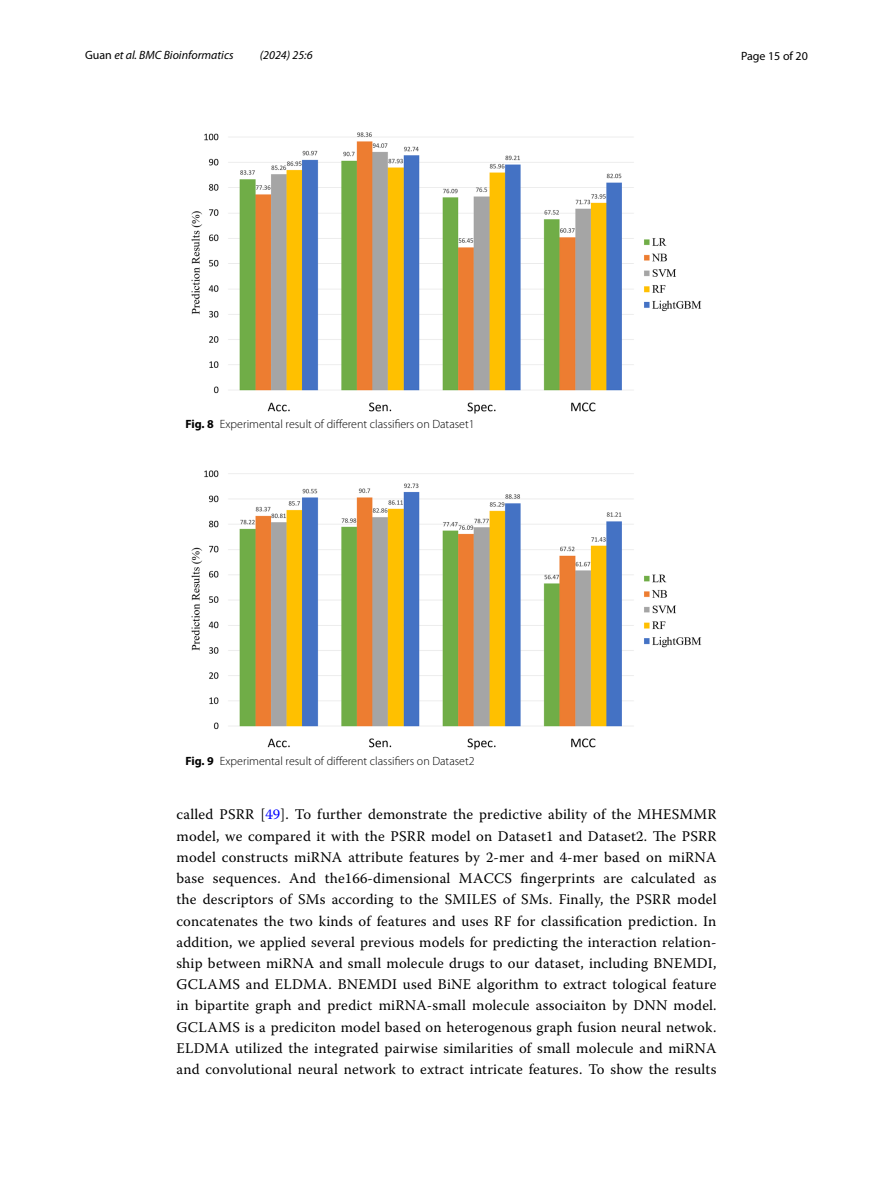
<style>
.page{position:relative;width:893px;height:1187px;background:#fff}
.page>*{position:absolute;margin:0;border:0;box-sizing:border-box;transform-origin:0 0}
.t1{font:14.7px/21.3px "Warnock Pro";letter-spacing:.015em;color:#000;text-align:justify}
.t2{font:300 12px "Myriad Pro";color:#000}
.t3{font:italic 12px "Myriad Pro";color:#000}
.t4{font:12px "Myriad Pro";color:#000}
.s1{font-style:normal}
.s2{font-weight:700}
.s3{color:#00f}
</style>
<div class="page">
<img style="left:191px;top:133px;width:511px;height:280px">
<img style="left:191px;top:471px;width:511px;height:279px">
<p class="t3" style="left:85px;top:48px;width:150px"><span class="s1">Guan</span> et al. BMC Bioinformatics</p>
<p class="t3" style="left:260px;top:48px;width:54px">(2024) 25:6</p>
<p class="t4" style="left:741px;top:48px;width:68px">Page 15 of 20</p>
<p class="t2" style="left:185px;top:417px;width:291px"><span class="s2">Fig. 8</span> Experimental result of different classifiers on Dataset1</p>
<p class="t2" style="left:185px;top:754px;width:291px"><span class="s2">Fig. 9</span> Experimental result of different classifiers on Dataset2</p>
<p class="t1" style="left:176px;top:803px;width:542px">called PSRR [<span class="s3">49</span>]. To further demonstrate the predictive ability of the MHESMMR model, we compared it with the PSRR model on Dataset1 and Dataset2. The PSRR model constructs miRNA attribute features by 2-mer and 4-mer based on miRNA base sequences. And the166-dimensional MACCS fingerprints are calculated as the descriptors of SMs according to the SMILES of SMs. Finally, the PSRR model concatenates the two kinds of features and uses RF for classification prediction. In addition, we applied several previous models for predicting the interaction relation&shy;ship between miRNA and small molecule drugs to our dataset, including BNEMDI, GCLAMS and ELDMA. BNEMDI used BiNE algorithm to extract tological feature in bipartite graph and predict miRNA-small molecule associaiton by DNN model.<br>GCLAMS is a prediciton model based on heterogenous graph fusion neural netwok.<br>ELDMA utilized the integrated pairwise similarities of small molecule and miRNA and convolutional neural network to extract intricate features. To show the results</p>
</div>
